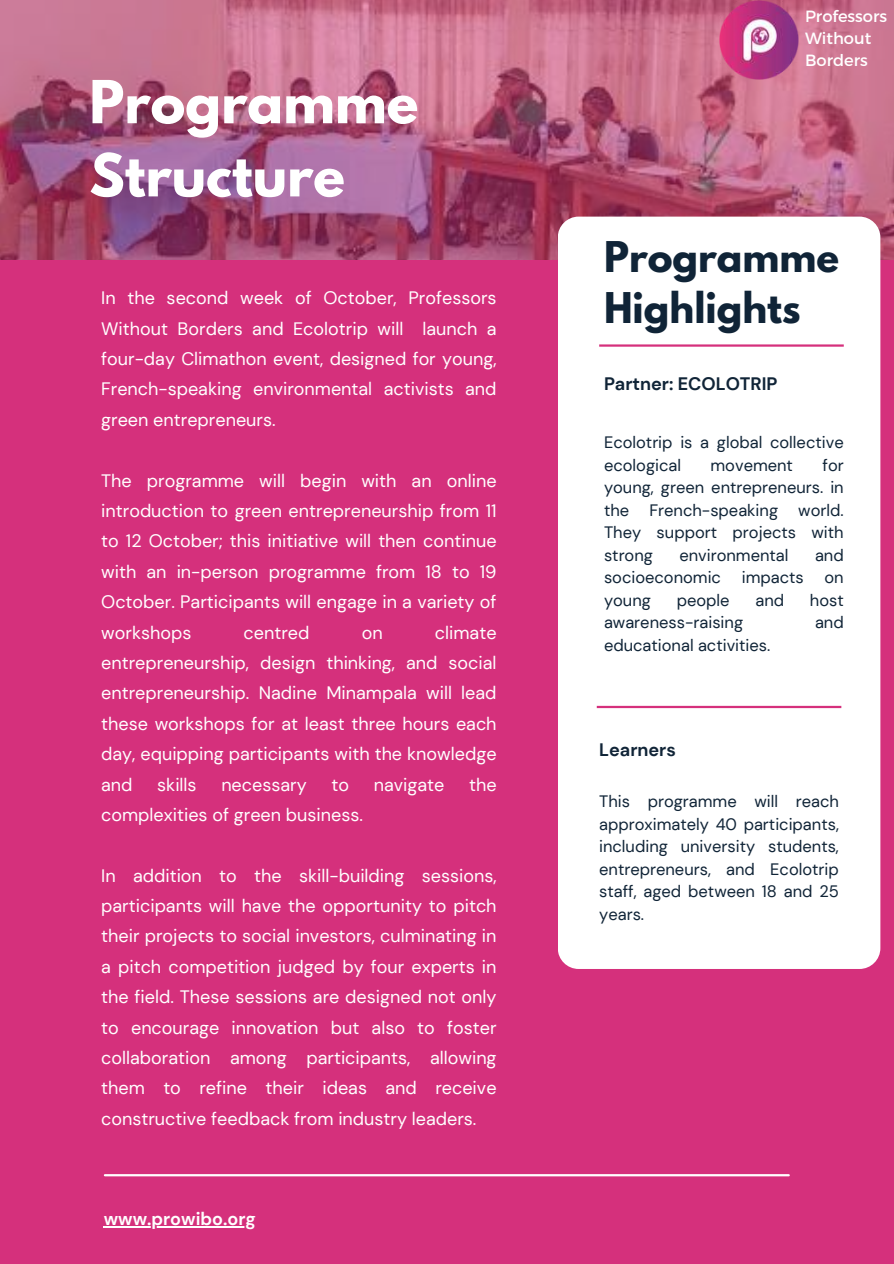
<style>
.page{position:relative;width:894px;height:1264px;background:#fff}
.page>*{position:absolute;margin:0;border:0;box-sizing:border-box;transform-origin:0 0}
.t1{font:700 52.5px/73.2px "League Spartan";color:#fff}
.t2{font:700 37.5px/51.8px "League Spartan";color:#102437}
.t3{font:18px/30.3px "DM Sans";color:#fff;text-align:justify}
.t4{font:700 18px "DM Sans";color:#102437}
.t5{font:700 18px "DM Sans";color:#fff}
.t6{font:16.5px/22.5px "DM Sans";color:#102437;text-align:justify}
.t7{font:16.2px/22px "Montserrat";color:#fff}
</style>
<div class="page">
<div style="left:0;top:0;width:893px;height:1263px;background:#d5307c"></div>
<img style="left:0;top:0;width:893px;height:260px">
<hr style="left:105px;top:1174px;width:683px;height:2px;background:#fff">
<div style="left:557px;top:217px;width:323px;height:751px;background:#fff;border-radius:21px"></div>
<hr style="left:599px;top:344px;width:244px;height:3px;background:#d5307c">
<hr style="left:596px;top:706px;width:245px;height:2px;background:#d5307c">
<img style="left:718px;top:0;width:80px;height:79px">
<hr style="left:104px;top:1226px;width:152px;height:1px;background:#fff">
<h1 class="t1" style="left:89px;top:72px;width:330px">Programme<br>Structure</h1>
<p class="t3" style="left:101px;top:283px;width:397px">In the second week of October, Professors Without Borders and Ecolotrip will launch a four-day Climathon event, designed for young, French-speaking environmental activists and green entrepreneurs.</p>
<p class="t3" style="left:101px;top:465px;width:397px">The programme will begin with an online introduction to green entrepreneurship from 11 to 12 October; this initiative will then continue with an in-person programme from 18 to 19<br>October. Participants will engage in a variety of workshops</p>
<p class="t3" style="left:101px;top:617px;width:397px;text-indent:333px">climate entrepreneurship, design thinking, and social entrepreneurship. Nadine Minampala will lead these workshops for at least three hours each day, equipping participants with the knowledge and</p>
<p class="t3" style="left:243px;top:617px;width:67px">centred</p>
<p class="t3" style="left:361px;top:617px;width:22px">on</p>
<p class="t3" style="left:157px;top:769px;width:41px">skills</p>
<p class="t3" style="left:221px;top:769px;width:87px">necessary</p>
<p class="t3" style="left:331px;top:769px;width:19px">to</p>
<p class="t3" style="left:373px;top:769px;width:72px">navigate</p>
<p class="t3" style="left:469px;top:769px;width:29px">the</p>
<p class="t3" style="left:101px;top:799px;width:263px">complexities of green business.</p>
<p class="t3" style="left:101px;top:860px;width:397px">In addition to the skill-building sessions, participants will have the opportunity to pitch their projects to social investors, culminating in a pitch competition judged by four experts in the field. These sessions are designed not only to encourage innovation but also to foster collaboration among participants, allowing them to refine their ideas and receive constructive feedback from industry leaders.</p>
<p class="t5" style="left:104px;top:1207px;width:153px">www.prowibo.org</p>
<p class="t7" style="left:804px;top:4px;width:83px">Professors<br>Without<br>Borders</p>
<h2 class="t2" style="left:604px;top:235px;width:236px">Programme<br>Highlights</h2>
<p class="t4" style="left:604px;top:372px;width:175px">Partner: ECOLOTRIP</p>
<p class="t6" style="left:604px;top:431px;width:241px">Ecolotrip is a global collective ecological</p>
<p class="t6" style="left:604px;top:454px;width:241px;text-indent:218px">for young, green entrepreneurs. in the French-speaking world.<br>They support projects with strong</p>
<p class="t6" style="left:710px;top:454px;width:84px">movement</p>
<p class="t6" style="left:679px;top:544px;width:111px">environmental</p>
<p class="t6" style="left:814px;top:544px;width:30px">and</p>
<p class="t6" style="left:604px;top:566px;width:118px">socioeconomic</p>
<p class="t6" style="left:741px;top:566px;width:63px">impacts</p>
<p class="t6" style="left:824px;top:566px;width:21px">on</p>
<p class="t6" style="left:604px;top:589px;width:48px">young</p>
<p class="t6" style="left:676px;top:589px;width:54px">people</p>
<p class="t6" style="left:755px;top:589px;width:30px">and</p>
<p class="t6" style="left:809px;top:589px;width:35px">host</p>
<p class="t6" style="left:604px;top:611px;width:140px">awareness-raising</p>
<p class="t6" style="left:814px;top:611px;width:30px">and</p>
<p class="t6" style="left:604px;top:634px;width:168px">educational activities.</p>
<p class="t4" style="left:599px;top:738px;width:78px">Learners</p>
<p class="t6" style="left:599px;top:790px;width:241px">This programme will reach approximately 40 participants, including university students, entrepreneurs, and Ecolotrip staff, aged between 18 and 25 years.</p>
</div>
